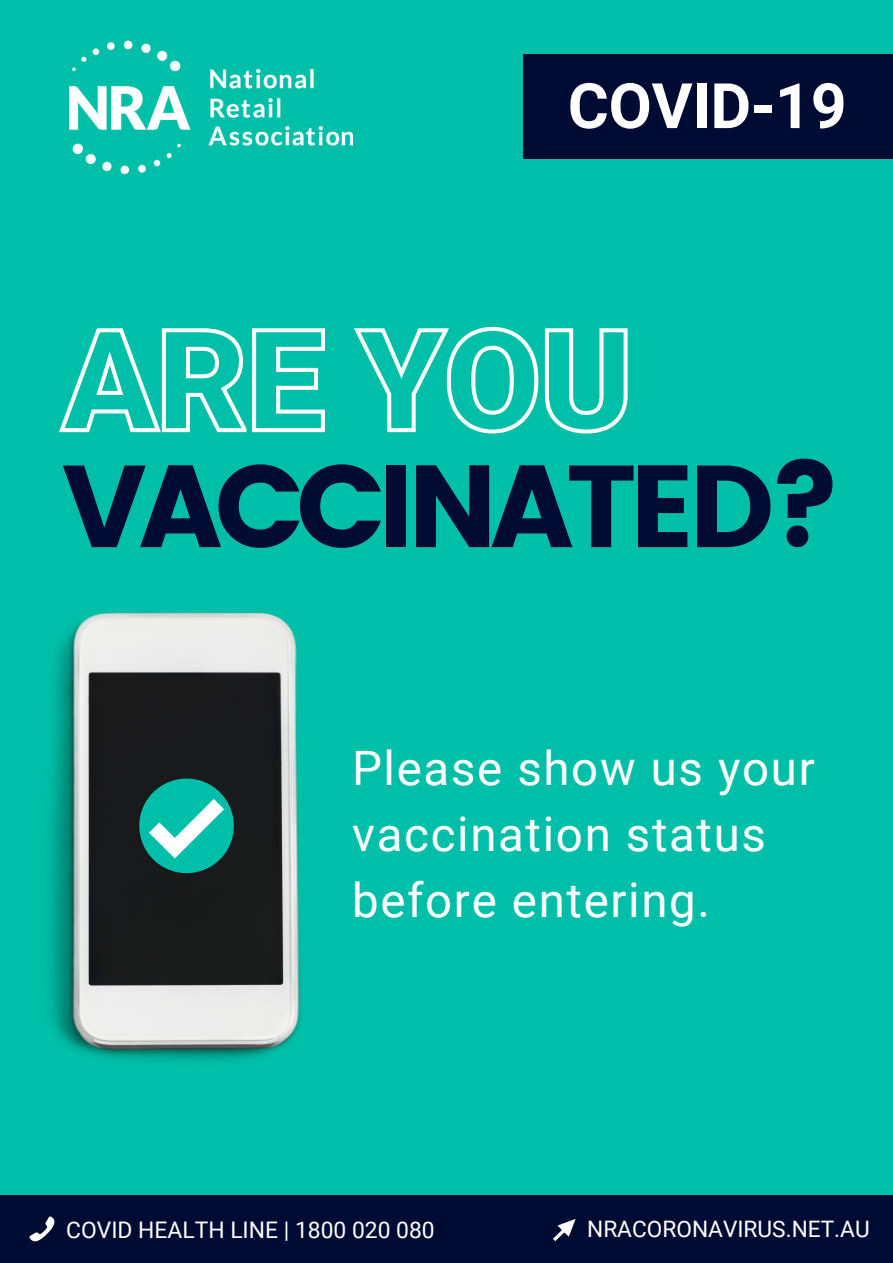
<style>
.page{position:relative;width:893px;height:1263px;background:#00bfa8}
.page>*{position:absolute;margin:0;border:0;box-sizing:border-box;transform-origin:0 0}
.t1{font:116.32px "Poppins";letter-spacing:-.065em;color:#000b33}
.t2{font:700 62.7px "Roboto";letter-spacing:-.005em;color:#fff}
.t3{font:47.4px/65.9px "Roboto";letter-spacing:.035em;color:#fff}
.t4{font:22.88px "Roboto";color:#fff}
.t5{font:22.65px "Roboto";color:#fff}
</style>
<div class="page">
<img style="left:69px;top:40px;width:283px;height:135px">
<div style="left:523px;top:55px;width:370px;height:104px;background:#000b33"></div>
<div style="left:0;top:1196px;width:893px;height:67px;background:#000b33"></div>
<svg style="left:553px;top:1219px;width:23px;height:22px"></svg>
<svg style="left:29px;top:1216px;width:26px;height:26px"></svg>
<img style="left:49px;top:613px;width:251px;height:447px">
<svg style="left:139px;top:778px;width:95px;height:95px"></svg>
<svg style="left:59px;top:326px;width:569px;height:108px"></svg>
<p class="t2" style="left:568px;top:70px;width:280px">COVID-19</p>
<p class="t1" style="left:62px;top:439px;width:782px">VACCINATED?</p>
<p class="t3" style="left:352px;top:735px;width:464px">Please show us your vaccination status before entering.</p>
<p class="t4" style="left:66px;top:1216px;width:370px">COVID HEALTH LINE | 1800 020 080</p>
<p class="t5" style="left:587px;top:1216px;width:284px">NRACORONAVIRUS.NET.AU</p>
</div>
